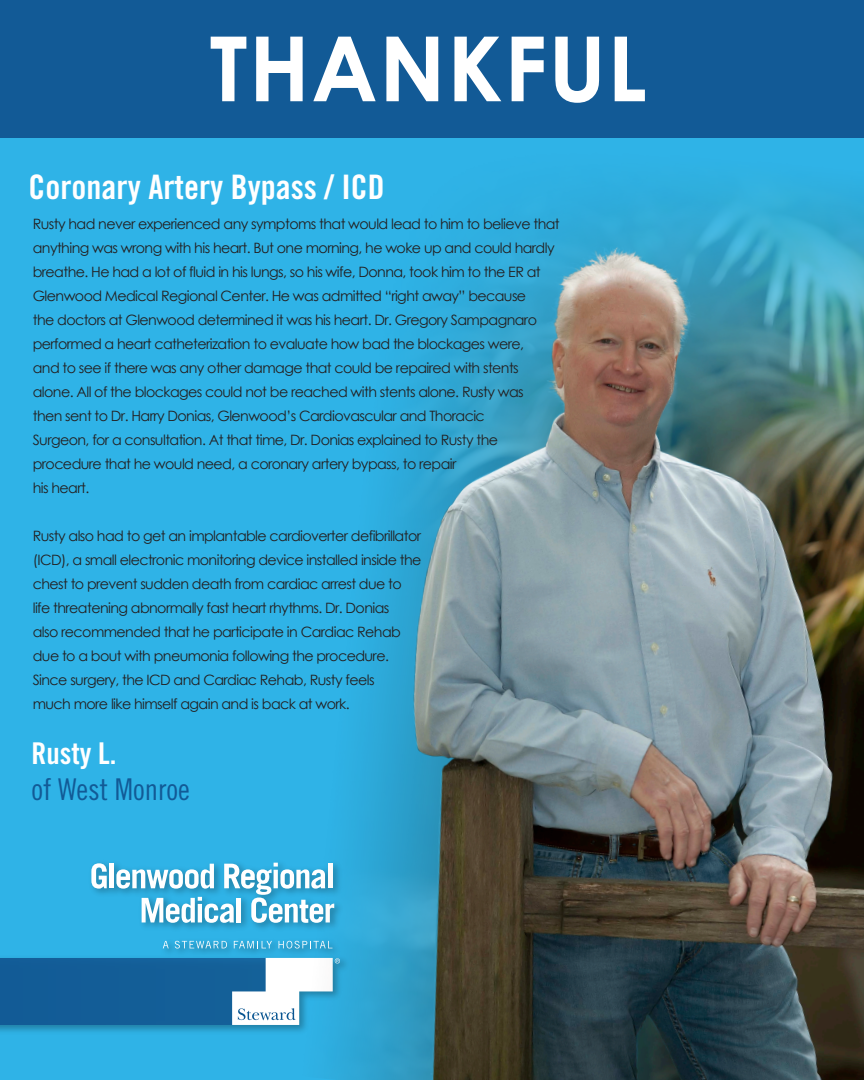
<style>
.page{position:relative;width:864px;height:1080px;background:#2fb3e7}
.page>*{position:absolute;margin:0;border:0;box-sizing:border-box;transform-origin:0 0}
.t1{font:700 90px "Century Gothic Pro";letter-spacing:.015em;color:#fff}
.t2{font:33.75px "Trade Gothic LT Std Bd Cn 20";color:#fff}
.t3{font:30px "Trade Gothic LT Std Cn 18";color:#125a96}
.t4{font:30px "Trade Gothic LT Std Bd Cn 20";color:#fff}
.t5{font:14.25px/24px "Century Gothic";letter-spacing:-.04em;color:#231f20}
</style>
<div class="page">
<div style="left:0;top:0;width:864px;height:137px;background:#125a96"></div>
<img style="left:0;top:862px;width:289px;height:170px">
<div style="left:0;top:958px;width:276px;height:67px;background:#125a96"></div>
<svg style="left:232px;top:958px;width:57px;height:67px"></svg>
<svg style="left:91px;top:863px;width:16px;height:26px"></svg>
<hr style="left:110px;top:864px;width:4px;height:24px;background:#fff">
<svg style="left:116px;top:863px;width:173px;height:60px"></svg>
<svg style="left:163px;top:941px;width:6px;height:7px"></svg>
<svg style="left:175px;top:941px;width:52px;height:8px"></svg>
<svg style="left:234px;top:941px;width:38px;height:7px"></svg>
<svg style="left:279px;top:941px;width:10px;height:8px"></svg>
<img style="left:289px;top:137px;width:575px;height:943px">
<h1 class="t1" style="left:210px;top:13px;width:439px">THANKFUL</h1>
<h2 class="t2" style="left:29px;top:166px;width:358px">Coronary Artery Bypass / ICD</h2>
<p class="t5" style="left:33px;top:212px;width:529px">Rusty had never experienced any symptoms that would lead to him to believe that anything was wrong with his heart. But one morning, he woke up and could hardly breathe. He had a lot of fluid in his lungs, so his wife, Donna, took him to the ER at Glenwood Medical Regional Center. He was admitted “right away” because<br>the doctors at Glenwood determined it was his heart. Dr. Gregory Sampagnaro performed a heart catheterization to evaluate how bad the blockages were,<br>and to see if there was any other damage that could be repaired with stents alone. All of the blockages could not be reached with stents alone. Rusty was<br>then sent to Dr. Harry Donias, Glenwood’s Cardiovascular and Thoracic<br>Surgeon, for a consultation. At that time, Dr. Donias explained to Rusty the procedure that he would need, a coronary artery bypass, to repair<br>his heart.</p>
<p class="t5" style="left:33px;top:524px;width:390px">Rusty also had to get an implantable cardioverter defibrillator (ICD), a small electronic monitoring device installed inside the chest to prevent sudden death from cardiac arrest due to life threatening abnormally fast heart rhythms. Dr. Donias<br>also recommended that he participate in Cardiac Rehab due to a bout with pneumonia following the procedure.<br>Since surgery, the ICD and Cardiac Rehab, Rusty feels<br>much more like himself again and is back at work.</p>
<h3 class="t4" style="left:31px;top:735px;width:86px">Rusty L.</h3>
<h3 class="t3" style="left:31px;top:771px;width:160px">of West Monroe</h3>
</div>
